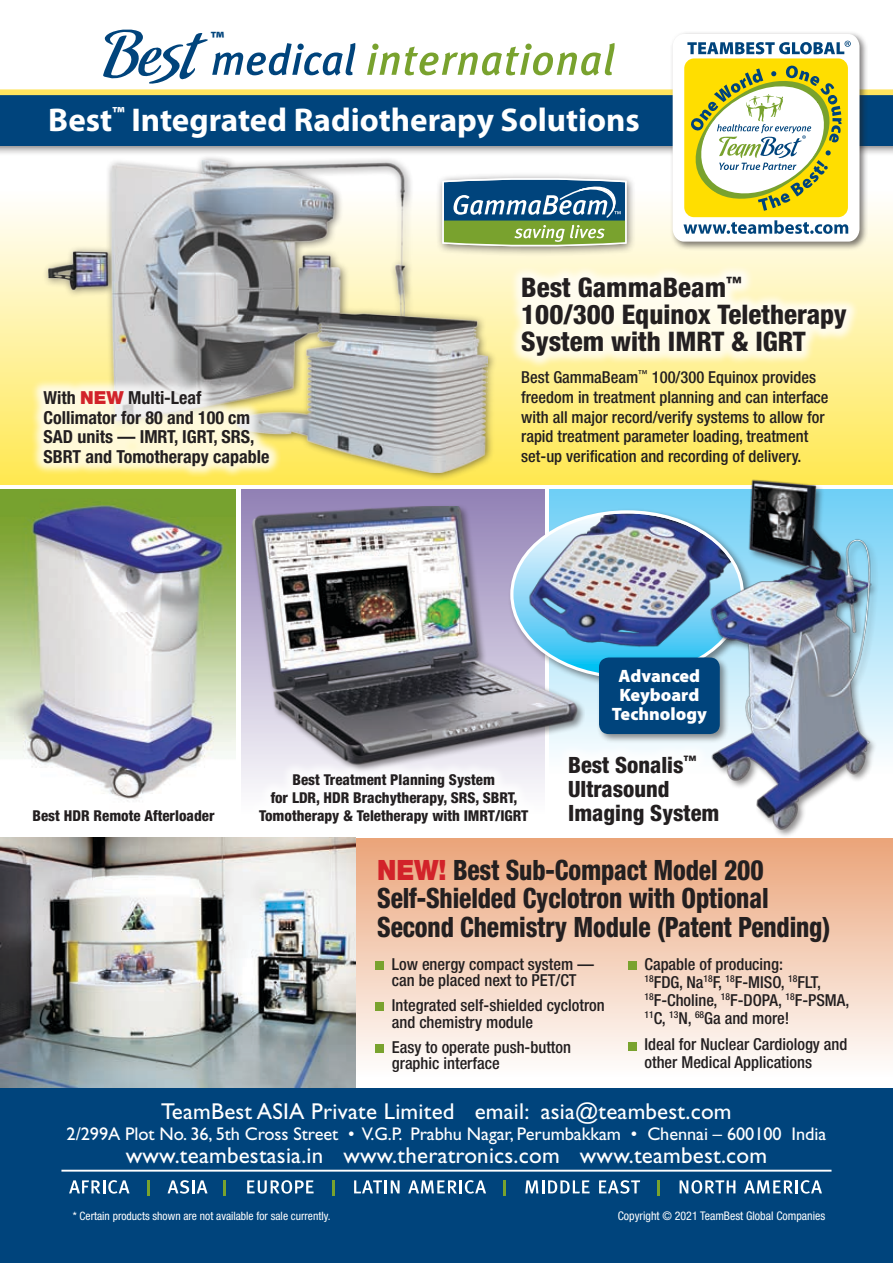
<style>
.page{position:relative;width:893px;height:1263px;background:#fff}
.page>*{position:absolute;margin:0;border:0;box-sizing:border-box;transform-origin:0 0}
.t1{font:700 33px "Myriad Pro";color:#fff}
.t2{font:800 condensed 28.05px/28.5px "Helvetica Neue";letter-spacing:-.005em;color:#231f20;scale:.91 1}
.t3{font:800 condensed 27px/27px "Helvetica Neue";color:#231f20}
.t4{font:22.95px "Gill Sans";letter-spacing:.01em;color:#fff}
.t5{font:800 condensed 22.5px/24px "Helvetica Neue";color:#231f20}
.t6{font:22.35px/26.8px "Gill Sans";color:#fff}
.t7{font:700 21px "Myriad Pro";color:#00447c}
.t8{font:18.45px "Gill Sans";letter-spacing:-.005em;color:#fff}
.t9{font:700 condensed 18px/19.5px "Helvetica Neue";color:#231f20}
.t10{font:900 18px/19px "Myriad Pro";color:#fff;text-align:center}
.t11{font:500 condensed 16.5px/19.8px "Helvetica Neue";color:#231f20}
.t12{font:800 condensed 15px/18px "Helvetica Neue";color:#231f20;text-align:center}
.t13{font:condensed 11.85px "Helvetica Neue";color:#fff}
.t14{font:condensed 11.55px "Helvetica Neue";color:#fff}
.s1{font-weight:900;font-stretch:normal;color:#d2232a}
</style>
<div class="page">
<div style="left:0;top:838px;width:893px;height:240px;background:linear-gradient(to bottom,#eaa479,#fefefd)"></div>
<img style="left:0;top:838px;width:356px;height:251px">
<div style="left:0;top:1089px;width:893px;height:174px;background:#00447c"></div>
<svg style="left:69px;top:1180px;width:61px;height:13px"></svg>
<svg style="left:168px;top:1180px;width:40px;height:14px"></svg>
<svg style="left:247px;top:1180px;width:67px;height:13px"></svg>
<svg style="left:354px;top:1180px;width:46px;height:13px"></svg>
<svg style="left:408px;top:1180px;width:78px;height:13px"></svg>
<svg style="left:525px;top:1180px;width:65px;height:13px"></svg>
<svg style="left:599px;top:1180px;width:41px;height:14px"></svg>
<svg style="left:680px;top:1180px;width:55px;height:13px"></svg>
<svg style="left:744px;top:1180px;width:78px;height:13px"></svg>
<hr style="left:147px;top:1180px;width:3px;height:15px;background:#79a22e">
<hr style="left:223px;top:1180px;width:3px;height:15px;background:#79a22e">
<hr style="left:332px;top:1180px;width:3px;height:15px;background:#79a22e">
<hr style="left:503px;top:1180px;width:3px;height:15px;background:#79a22e">
<svg style="left:658px;top:1180px;width:2px;height:15px"></svg>
<hr style="left:61px;top:1170px;width:770px;height:1px;background:#fff">
<div style="left:549px;top:489px;width:344px;height:332px;background:linear-gradient(to bottom,#70cff6,#fff)"></div>
<svg style="left:241px;top:489px;width:304px;height:300px;fill:#9383b6"></svg>
<img style="left:242px;top:506px;width:365px;height:263px">
<div style="left:245px;top:760px;width:294px;height:75px;background:#fff"></div>
<div style="left:0;top:188px;width:893px;height:297px;background:linear-gradient(to bottom,#fff,#ffe84f)"></div>
<div style="left:0;top:89px;width:893px;height:68px;background:#231f20;opacity:.6"></div>
<div style="left:0;top:95px;width:893px;height:51px;background:#00447c"></div>
<div style="left:0;top:89px;width:893px;height:6px;background:#ffe45e"></div>
<svg style="left:367px;top:43px;width:248px;height:33px"></svg>
<svg style="left:103px;top:29px;width:252px;height:55px"></svg>
<div style="left:210px;top:22px;width:26px;height:25px;background:#fff"></div>
<div style="left:669px;top:31px;width:199px;height:220px;background:#231f20;opacity:.6"></div>
<svg style="left:673px;top:34px;width:186px;height:208px"></svg>
<img style="left:0;top:489px;width:236px;height:307px">
<div style="left:42px;top:154px;width:455px;height:327px;background:#231f20;opacity:.6"></div>
<img style="left:48px;top:161px;width:439px;height:311px">
<div style="left:29px;top:377px;width:251px;height:100px;background:#fff;opacity:.75"></div>
<div style="left:508px;top:262px;width:350px;height:106px;background:#fff;opacity:.75"></div>
<div style="left:436px;top:172px;width:200px;height:85px;background:#231f20;opacity:.6"></div>
<svg style="left:442px;top:171px;width:185px;height:76px"></svg>
<div style="left:375px;top:961px;width:9px;height:9px;background:#79a22e"></div>
<div style="left:375px;top:1003px;width:9px;height:8px;background:#79a22e"></div>
<div style="left:375px;top:1044px;width:9px;height:9px;background:#79a22e"></div>
<div style="left:628px;top:961px;width:8px;height:9px;background:#79a22e"></div>
<div style="left:628px;top:1042px;width:8px;height:8px;background:#79a22e"></div>
<div style="left:508px;top:508px;width:246px;height:180px;background:#231f20;opacity:.5"></div>
<svg style="left:512px;top:512px;width:192px;height:165px"></svg>
<img style="left:521px;top:513px;width:183px;height:141px">
<div style="left:597px;top:655px;width:132px;height:89px;background:#231f20;opacity:.5"></div>
<div style="left:599px;top:657px;width:121px;height:77px;background:#00447c;border-radius:10px"></div>
<img style="left:704px;top:473px;width:174px;height:363px">
<div style="left:555px;top:741px;width:175px;height:96px;background:#fff"></div>
<p class="t7" style="left:210px;top:25px;width:15px">™</p>
<h1 class="t1" style="left:48px;top:98px;width:593px">Best<sup>™</sup> Integrated Radiotherapy Solutions</h1>
<p class="t9" style="left:43px;top:388px;width:228px">With <span class="s1">NEW</span> Multi-Leaf<br>Collimator for 80 and 100 cm<br>SAD units — IMRT, IGRT, SRS,<br>SBRT and Tomotherapy capable</p>
<h3 class="t3" style="left:521px;top:274px;width:327px">Best GammaBeam<sup>™<br></sup>100/300 Equinox Teletherapy<br>System with IMRT &amp; IGRT</h3>
<p class="t11" style="left:521px;top:367px;width:309px">Best GammaBeam<sup>™</sup> 100/300 Equinox provides freedom in treatment planning and can interface with all major record/verify systems to allow for rapid treatment parameter loading, treatment set-up verification and recording of delivery.</p>
<p class="t12" style="left:32px;top:806px;width:184px">Best HDR Remote Afterloader</p>
<p class="t12" style="left:259px;top:770px;width:271px">Best Treatment Planning System<br>for LDR, HDR Brachytherapy, SRS, SBRT,<br>Tomotherapy &amp; Teletherapy with IMRT/IGRT</p>
<p class="t10" style="left:612px;top:667px;width:96px">Advanced<br>Keyboard<br>Technology</p>
<h3 class="t5" style="left:568px;top:752px;width:153px">Best Sonalis<sup>™<br></sup>Ultrasound<br>Imaging System</h3>
<h2 class="t2" style="left:377px;top:855px;width:500px"><span class="s1">NEW!</span> Best Sub-Compact Model 200<br>Self-Shielded Cyclotron with Optional<br>Second Chemistry Module (Patent Pending)</h2>
<p class="t11" style="left:392px;top:955px;width:203px;line-height:16.5px">Low energy compact system — can be placed next to PET/CT</p>
<p class="t11" style="left:392px;top:997px;width:214px;line-height:16.5px">Integrated self-shielded cyclotron and chemistry module</p>
<p class="t11" style="left:392px;top:1038px;width:181px;line-height:16.5px">Easy to operate push-button graphic interface</p>
<p class="t11" style="left:644px;top:955px;width:206px;line-height:18px">Capable of producing:<br><sup>18</sup>FDG, Na<sup>18</sup>F, <sup>18</sup>F-MISO, <sup>18</sup>FLT,<br><sup>18</sup>F-Choline, <sup>18</sup>F-DOPA, <sup>18</sup>F-PSMA,<br><sup>11</sup>C, <sup>13</sup>N, <sup>68</sup>Ga and more!</p>
<p class="t11" style="left:644px;top:1035px;width:204px;line-height:18px">Ideal for Nuclear Cardiology and other Medical Applications</p>
<h3 class="t4" style="left:161px;top:1098px;width:572px">TeamBest ASIA Private Limited email: asia@teambest.com</h3>
<p class="t8" style="left:67px;top:1123px;width:761px">2/299A Plot No. 36, 5th Cross Street • V.G.P. Prabhu Nagar, Perumbakkam • Chennai – 600100 India</p>
<h3 class="t4" style="left:126px;top:1142px;width:643px">www.teambestasia.in www.theratronics.com www.teambest.com</h3>
<h3 class="t6" style="left:69px;top:1110px;width:726px">Best Medical International, Inc. 7643 Fullerton Road, Springfield,VA 22153 USA<br>703 451 2378 800 336 4970 www.bestmedical.com www.teambest.com</h3>
<p class="t14" style="left:73px;top:1210px;width:259px">* Certain products shown are not available for sale currently.</p>
<p class="t13" style="left:618px;top:1209px;width:209px">Copyright © 2021 TeamBest Global Companies</p>
</div>
